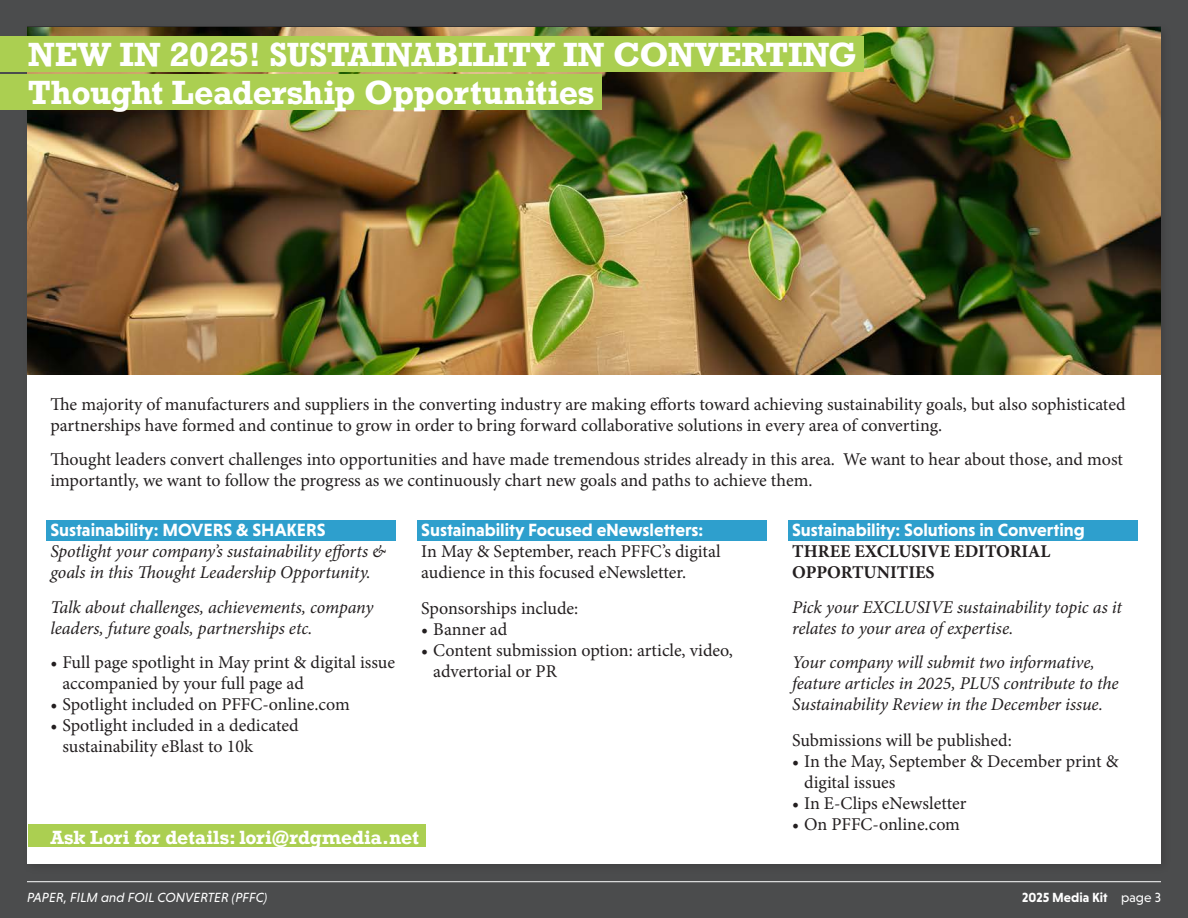
<style>
.page{position:relative;width:1188px;height:918px;background:#4b4c4d}
.page>*{position:absolute;margin:0;border:0;box-sizing:border-box;transform-origin:0 0}
.FPP_Heading_Bleed{font:700 31.5px "Rockwell";color:#fff}
.body{font:18px/21px "Minion Pro";color:#231f20}
.body-2{font:italic 18px/21px "Minion Pro";letter-spacing:-.01em;color:#231f20}
.FPP_Section_Head{font:700 18px "Niveau Grotesk";color:#fff}
.bl_heading{font:18px "Minion Pro";letter-spacing:-.005em;color:#231f20}
.body-3{font:700 18px/21px "Minion Pro";color:#231f20}
.FPP_Heading_Bleed_Contact{font:700 18px "Rockwell";color:#fff}
.t1{font:italic 13.5px "Niveau Grotesk";color:#fff}
.t2{font:700 13.5px "Niveau Grotesk";color:#fff}
.s1{font-weight:400}
</style>
<div class="page">
<div style="left:23px;top:22px;width:1149px;height:852px;background:#231f20;opacity:.24"></div>
<div style="left:28px;top:27px;width:1133px;height:836px;background:#fff"></div>
<hr style="left:27px;top:27px;width:1134px;height:1px;background:#231f20">
<img style="left:28px;top:27px;width:1133px;height:347px">
<div style="left:0;top:36px;width:864px;height:36px;background:#abcf51"></div>
<div style="left:0;top:74px;width:601px;height:36px;background:#abcf51"></div>
<div style="left:46px;top:520px;width:350px;height:21px;background:#2e9fcd"></div>
<div style="left:417px;top:520px;width:350px;height:21px;background:#2e9fcd"></div>
<div style="left:788px;top:520px;width:350px;height:21px;background:#2e9fcd"></div>
<div style="left:28px;top:824px;width:398px;height:22px;background:#abcf51"></div>
<hr style="left:27px;top:881px;width:1134px;height:1px;background:#fff">
<p class="FPP_Heading_Bleed" style="left:28px;top:34px;width:831px">NEW IN 2025! SUSTAINABILITY IN CONVERTING</p>
<p class="FPP_Heading_Bleed" style="left:28px;top:72px;width:568px">Thought Leadership Opportunities</p>
<p class="body" style="left:50px;top:393px;width:1077px">The majority of manufacturers and suppliers in the converting industry are making efforts toward achieving sustainability goals, but also sophisticated partnerships have formed and continue to grow in order to bring forward collaborative solutions in every area of converting.</p>
<p class="body" style="left:50px;top:449px;width:1074px">Thought leaders convert challenges into opportunities and have made tremendous strides already in this area. We want to hear about those, and most importantly, we want to follow the progress as we continuously chart new goals and paths to achieve them.</p>
<p class="FPP_Section_Head" style="left:50px;top:520px;width:277px">Sustainability: MOVERS &amp; SHAKERS</p>
<p class="body-2" style="left:50px;top:541px;width:337px">Spotlight your company’s sustainability efforts &amp; goals in this Thought Leadership Opportunity.</p>
<p class="body-2" style="left:50px;top:597px;width:324px">Talk about challenges, achievements, company leaders, future goals, partnerships etc.</p>
<p class="body" style="left:62px;top:652px;width:334px;text-indent:-12px">• Full page spotlight in May print &amp; digital issue accompanied by your full page ad</p>
<p class="body" style="left:50px;top:694px;width:301px">• Spotlight included on PFFC-online.com</p>
<p class="body" style="left:62px;top:715px;width:238px;text-indent:-12px">• Spotlight included in a dedicated sustainability eBlast to 10k</p>
<p class="FPP_Section_Head" style="left:421px;top:520px;width:284px">Sustainability Focused eNewsletters:</p>
<p class="body" style="left:421px;top:541px;width:301px">In May &amp; September, reach PFFC’s digital audience in this focused eNewsletter.</p>
<p class="bl_heading" style="left:421px;top:596px;width:158px">Sponsorships include:</p>
<p class="body" style="left:421px;top:618px;width:87px">• Banner ad</p>
<p class="body" style="left:433px;top:639px;width:301px;text-indent:-12px">• Content submission option: article, video, advertorial or PR</p>
<p class="FPP_Heading_Bleed_Contact" style="left:50px;top:825px;width:370px">Ask Lori for details: lori@rdgmedia.net</p>
<p class="FPP_Section_Head" style="left:792px;top:520px;width:294px">Sustainability: Solutions in Converting</p>
<p class="body-3" style="left:792px;top:541px;width:260px">THREE EXCLUSIVE EDITORIAL<br>OPPORTUNITIES</p>
<p class="body-2" style="left:792px;top:597px;width:331px">Pick your EXCLUSIVE sustainability topic as it relates to your area of expertise.</p>
<p class="body-2" style="left:792px;top:652px;width:328px">Your company will submit two informative, feature articles in 2025, PLUS contribute to the<br>Sustainability Review in the December issue.</p>
<p class="bl_heading" style="left:792px;top:728px;width:221px">Submissions will be published:</p>
<p class="body" style="left:804px;top:750px;width:316px;text-indent:-12px">• In the May, September &amp; December print &amp; digital issues</p>
<p class="body" style="left:792px;top:792px;width:176px">• In E-Clips eNewsletter</p>
<p class="body" style="left:792px;top:813px;width:169px">• On PFFC-online.com</p>
<p class="t1" style="left:27px;top:890px;width:242px">PAPER, FILM and FOIL CONVERTER (PFFC)</p>
<p class="t2" style="left:1022px;top:890px;width:140px">2025 Media Kit <span class="s1">page 3</span></p>
</div>
